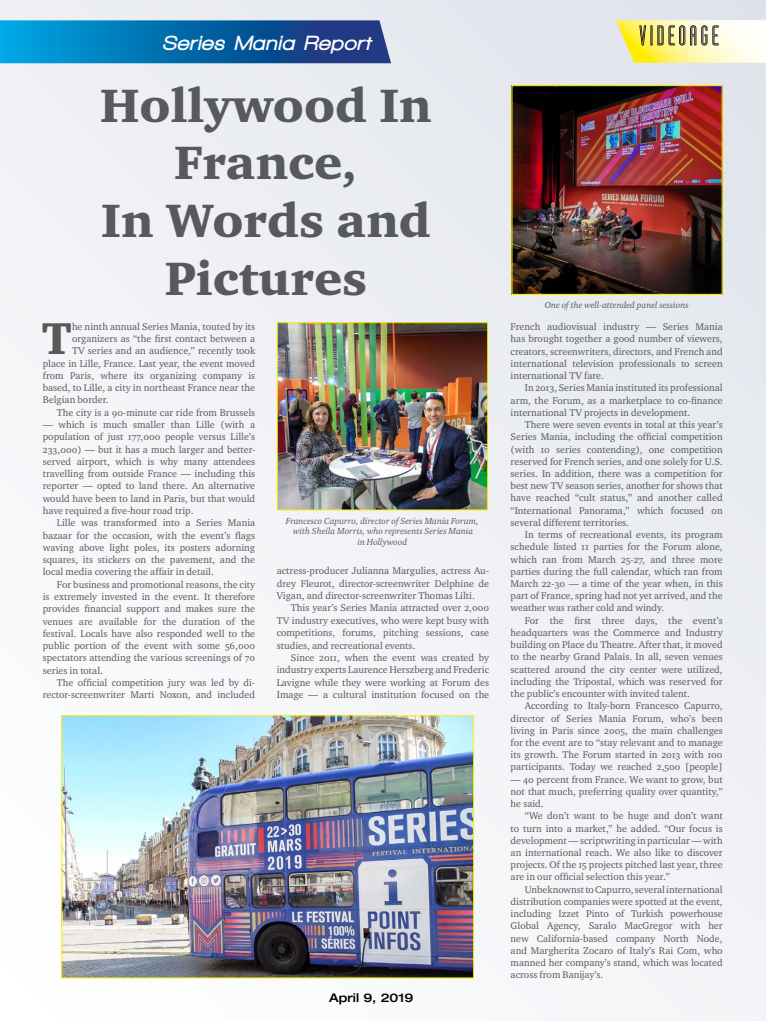
<style>
.page{position:relative;width:766px;height:1021px;background:#fff}
.page>*{position:absolute;margin:0;border:0;box-sizing:border-box;transform-origin:0 0}
.t1{font:48px/57.6px "Charter ITC Blac OS";color:#58595b;text-align:center}
.t2{font:45.8px "Charter ITC Blac OS";color:#58595b}
.t3{font:italic 900 21px "Walkway";letter-spacing:.06em;color:#fff}
.t4{font:500 expanded 12px "Helvetica Neue LT Std";color:#000}
.t5{font:10px "Charter ITC Regu OS";color:#58595b}
.t6{font:9px/10.8px "Charter ITC Regu Ital OS";color:#58595b;text-align:center}
</style>
<div class="page">
<div style="left:0;top:0;width:765px;height:1020px;background:linear-gradient(to right,#f5f6f8,#eaedf1)"></div>
<svg style="left:0;top:20px;width:391px;height:43px;background:#0d6aab"></svg>
<svg style="left:616px;top:20px;width:149px;height:43px"></svg>
<img style="left:513px;top:87px;width:207px;height:206px">
<div style="left:511px;top:85px;width:211px;height:210px;border:1px solid #fff200"></div>
<img style="left:279px;top:324px;width:207px;height:184px">
<div style="left:277px;top:322px;width:211px;height:188px;border:1px solid #fff200"></div>
<img style="left:63px;top:717px;width:409px;height:259px">
<div style="left:61px;top:715px;width:413px;height:263px;border:1px solid #fff200"></div>
<p class="t3" style="left:162px;top:31px;width:209px">Series Mania Report</p>
<p class="t1" style="left:100px;top:76px;width:333px">Hollywood In<br>France,<br>In Words and<br>Pictures</p>
<p class="t2" style="left:42px;top:310px;width:31px">T</p>
<p class="t5" style="left:72px;top:320px;width:185px">he ninth annual Series Mania, touted by its</p>
<p class="t5" style="left:72px;top:332px;width:185px">organizers as “the first contact between a</p>
<p class="t5" style="left:72px;top:344px;width:185px">TV series and an audience,” recently took</p>
<p class="t5" style="left:43px;top:357px;width:214px">place in Lille, France. Last year, the event moved</p>
<p class="t5" style="left:43px;top:369px;width:214px">from Paris, where its organizing company is</p>
<p class="t5" style="left:43px;top:381px;width:214px">based, to Lille, a city in northeast France near the</p>
<p class="t5" style="left:43px;top:394px;width:67px">Belgian border.</p>
<p class="t5" style="left:57px;top:406px;width:200px">The city is a 90-minute car ride from Brussels</p>
<p class="t5" style="left:43px;top:418px;width:214px">— which is much smaller than Lille (with a</p>
<p class="t5" style="left:43px;top:430px;width:214px">population of just 177,000 people versus Lille’s</p>
<p class="t5" style="left:43px;top:443px;width:214px">233,000) — but it has a much larger and better-</p>
<p class="t5" style="left:43px;top:455px;width:214px">served airport, which is why many attendees</p>
<p class="t5" style="left:43px;top:467px;width:214px">travelling from outside France — including this</p>
<p class="t5" style="left:43px;top:479px;width:214px">reporter — opted to land there. An alternative</p>
<p class="t5" style="left:43px;top:492px;width:214px">would have been to land in Paris, but that would</p>
<p class="t5" style="left:43px;top:504px;width:152px">have required a five-hour road trip.</p>
<p class="t5" style="left:57px;top:516px;width:200px">Lille was transformed into a Series Mania</p>
<p class="t5" style="left:43px;top:529px;width:214px">bazaar for the occasion, with the event’s flags</p>
<p class="t5" style="left:43px;top:541px;width:214px">waving above light poles, its posters adorning</p>
<p class="t5" style="left:43px;top:553px;width:214px">squares, its stickers on the pavement, and the</p>
<p class="t5" style="left:43px;top:565px;width:172px">local media covering the affair in detail.</p>
<p class="t5" style="left:57px;top:578px;width:200px">For business and promotional reasons, the city</p>
<p class="t5" style="left:43px;top:590px;width:214px">is extremely invested in the event. It therefore</p>
<p class="t5" style="left:43px;top:602px;width:214px">provides financial support and makes sure the</p>
<p class="t5" style="left:43px;top:615px;width:214px">venues are available for the duration of the</p>
<p class="t5" style="left:43px;top:627px;width:214px">festival. Locals have also responded well to the</p>
<p class="t5" style="left:43px;top:639px;width:214px">public portion of the event with some 56,000</p>
<p class="t5" style="left:43px;top:651px;width:214px">spectators attending the various screenings of 70</p>
<p class="t5" style="left:43px;top:664px;width:62px">series in total.</p>
<p class="t5" style="left:57px;top:676px;width:200px">The official competition jury was led by di-</p>
<p class="t5" style="left:43px;top:688px;width:214px">rector-screenwriter Marti Noxon, and included</p>
<p class="t6" style="left:286px;top:515px;width:194px">Francesco Capurro, director of Series Mania Forum, with Sheila Morris, who represents Series Mania<br>in Hollywood</p>
<p class="t5" style="left:277px;top:564px;width:214px">actress-producer Julianna Margulies, actress Au-</p>
<p class="t5" style="left:277px;top:577px;width:214px">drey Fleurot, director-screenwriter Delphine de</p>
<p class="t5" style="left:277px;top:589px;width:199px">Vigan, and director-screenwriter Thomas Lilti.</p>
<p class="t5" style="left:291px;top:601px;width:200px">This year’s Series Mania attracted over 2,000</p>
<p class="t5" style="left:277px;top:614px;width:214px">TV industry executives, who were kept busy with</p>
<p class="t5" style="left:277px;top:626px;width:214px">competitions, forums, pitching sessions, case</p>
<p class="t5" style="left:277px;top:639px;width:140px">studies, and recreational events.</p>
<p class="t5" style="left:291px;top:651px;width:200px">Since 2011, when the event was created by</p>
<p class="t5" style="left:277px;top:663px;width:214px">industry experts Laurence Herszberg and Frederic</p>
<p class="t5" style="left:277px;top:676px;width:214px">Lavigne while they were working at Forum des</p>
<p class="t5" style="left:277px;top:688px;width:214px">Image — a cultural institution focused on the</p>
<p class="t4" style="left:329px;top:990px;width:86px">April 9, 2019</p>
<p class="t6" style="left:544px;top:299px;width:145px">One of the well-attended panel sessions</p>
<p class="t5" style="left:510px;top:320px;width:213px">French audiovisual industry — Series Mania</p>
<p class="t5" style="left:510px;top:333px;width:213px">has brought together a good number of viewers,</p>
<p class="t5" style="left:510px;top:345px;width:213px">creators, screenwriters, directors, and French and</p>
<p class="t5" style="left:510px;top:357px;width:213px">international television professionals to screen</p>
<p class="t5" style="left:510px;top:369px;width:95px">international TV fare.</p>
<p class="t5" style="left:524px;top:382px;width:199px">In 2013, Series Mania instituted its professional</p>
<p class="t5" style="left:510px;top:394px;width:213px">arm, the Forum, as a marketplace to co-finance</p>
<p class="t5" style="left:510px;top:406px;width:181px">international TV projects in development.</p>
<p class="t5" style="left:524px;top:418px;width:199px">There were seven events in total at this year’s</p>
<p class="t5" style="left:510px;top:430px;width:213px">Series Mania, including the official competition</p>
<p class="t5" style="left:510px;top:443px;width:213px">(with 10 series contending), one competition</p>
<p class="t5" style="left:510px;top:455px;width:213px">reserved for French series, and one solely for U.S.</p>
<p class="t5" style="left:510px;top:467px;width:213px">series. In addition, there was a competition for</p>
<p class="t5" style="left:510px;top:479px;width:213px">best new TV season series, another for shows that</p>
<p class="t5" style="left:510px;top:492px;width:213px">have reached “cult status,” and another called</p>
<p class="t5" style="left:510px;top:504px;width:213px">“International Panorama,” which focused on</p>
<p class="t5" style="left:510px;top:516px;width:120px">several different territories.</p>
<p class="t5" style="left:524px;top:528px;width:199px">In terms of recreational events, its program</p>
<p class="t5" style="left:510px;top:540px;width:213px">schedule listed 11 parties for the Forum alone,</p>
<p class="t5" style="left:510px;top:553px;width:213px">which ran from March 25-27, and three more</p>
<p class="t5" style="left:510px;top:565px;width:213px">parties during the full calendar, which ran from</p>
<p class="t5" style="left:510px;top:577px;width:213px">March 22-30 — a time of the year when, in this</p>
<p class="t5" style="left:510px;top:589px;width:213px">part of France, spring had not yet arrived, and the</p>
<p class="t5" style="left:510px;top:601px;width:155px">weather was rather cold and windy.</p>
<p class="t5" style="left:524px;top:614px;width:199px">For the first three days, the event’s</p>
<p class="t5" style="left:510px;top:626px;width:213px">headquarters was the Commerce and Industry</p>
<p class="t5" style="left:510px;top:638px;width:213px">building on Place du Theatre. After that, it moved</p>
<p class="t5" style="left:510px;top:650px;width:213px">to the nearby Grand Palais. In all, seven venues</p>
<p class="t5" style="left:510px;top:663px;width:213px">scattered around the city center were utilized,</p>
<p class="t5" style="left:510px;top:675px;width:213px">including the Tripostal, which was reserved for</p>
<p class="t5" style="left:510px;top:687px;width:181px">the public’s encounter with invited talent.</p>
<p class="t5" style="left:524px;top:699px;width:199px">According to Italy-born Francesco Capurro,</p>
<p class="t5" style="left:510px;top:711px;width:213px">director of Series Mania Forum, who’s been</p>
<p class="t5" style="left:510px;top:724px;width:213px">living in Paris since 2005, the main challenges</p>
<p class="t5" style="left:510px;top:736px;width:213px">for the event are to “stay relevant and to manage</p>
<p class="t5" style="left:510px;top:748px;width:213px">its growth. The Forum started in 2013 with 100</p>
<p class="t5" style="left:510px;top:760px;width:213px">participants. Today we reached 2,500 [people]</p>
<p class="t5" style="left:510px;top:773px;width:213px">— 40 percent from France. We want to grow, but</p>
<p class="t5" style="left:510px;top:785px;width:213px">not that much, preferring quality over quantity,”</p>
<p class="t5" style="left:510px;top:797px;width:35px">he said.</p>
<p class="t5" style="left:524px;top:809px;width:199px">“We don’t want to be huge and don’t want</p>
<p class="t5" style="left:510px;top:821px;width:213px">to turn into a market,” he added. “Our focus is</p>
<p class="t5" style="left:510px;top:834px;width:213px">development — scriptwriting in particular — with</p>
<p class="t5" style="left:510px;top:846px;width:213px">an international reach. We also like to discover</p>
<p class="t5" style="left:510px;top:858px;width:213px">projects. Of the 15 projects pitched last year, three</p>
<p class="t5" style="left:510px;top:870px;width:160px">are in our official selection this year.”</p>
<p class="t5" style="left:524px;top:883px;width:199px">Unbeknownst to Capurro, several international</p>
<p class="t5" style="left:510px;top:895px;width:213px">distribution companies were spotted at the event,</p>
<p class="t5" style="left:510px;top:907px;width:213px">including Izzet Pinto of Turkish powerhouse</p>
<p class="t5" style="left:510px;top:919px;width:213px">Global Agency, Saralo MacGregor with her</p>
<p class="t5" style="left:510px;top:931px;width:213px">new California-based company North Node,</p>
<p class="t5" style="left:510px;top:944px;width:213px">and Margherita Zocaro of Italy’s Rai Com, who</p>
<p class="t5" style="left:510px;top:956px;width:213px">manned her company’s stand, which was located</p>
<p class="t5" style="left:510px;top:968px;width:94px">across from Banijay’s.</p>
</div>
